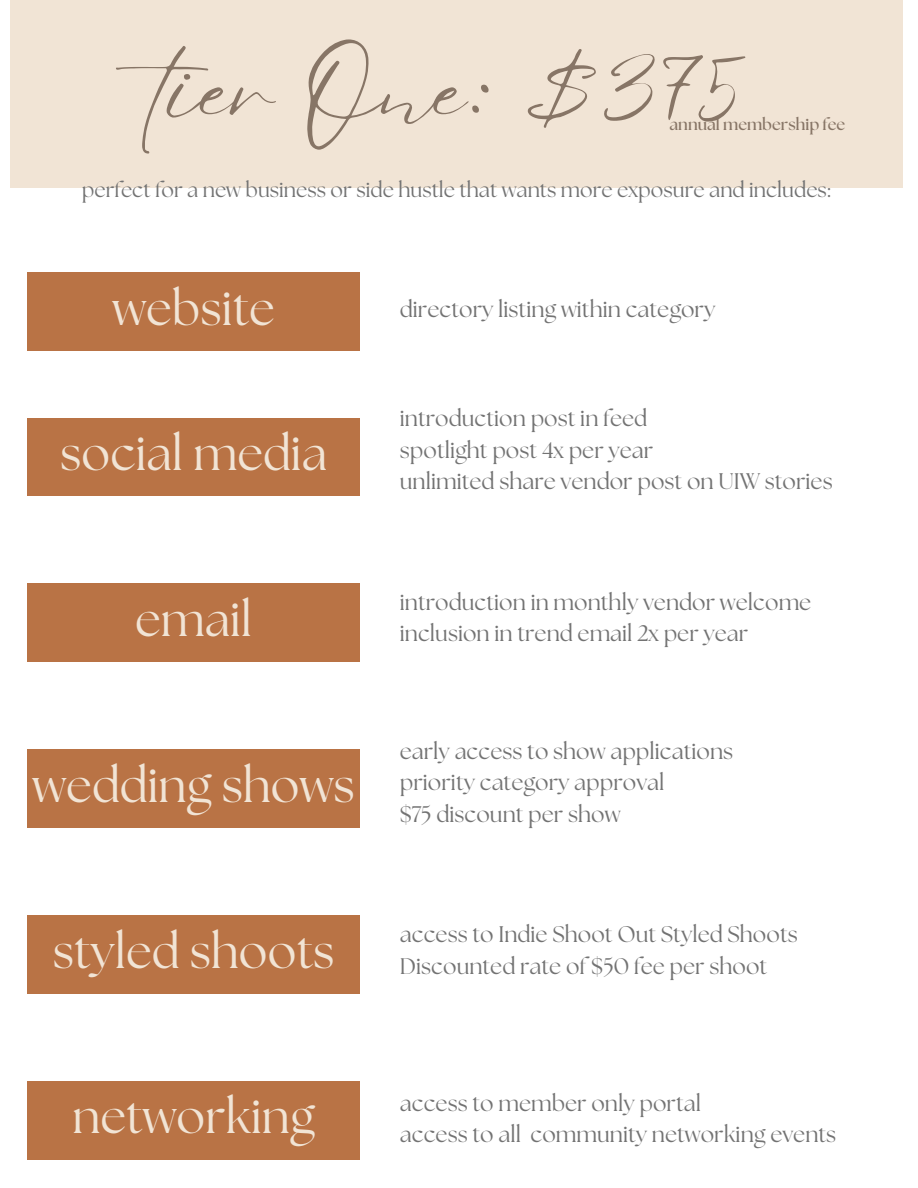
<style>
.page{position:relative;width:918px;height:1188px;background:#fff}
.page>*{position:absolute;margin:0;border:0;box-sizing:border-box;transform-origin:0 0}
.t1{font:96px "Eyesome Script";color:#877566}
.t2{font:48px "The Seasons";color:#f1e4d5}
.t3{font:22.5px "The Seasons";color:#737373}
.t4{font:21px "The Seasons";color:#737373}
.t5{font:700 16.5px "The Seasons";color:#877566}
</style>
<div class="page">
<div style="left:10px;top:0;width:893px;height:188px;background:#f1e4d5"></div>
<div style="left:28px;top:273px;width:332px;height:78px;background:#b97345"></div>
<div style="left:28px;top:418px;width:332px;height:78px;background:#b97345"></div>
<div style="left:28px;top:584px;width:332px;height:78px;background:#b97345"></div>
<div style="left:28px;top:750px;width:332px;height:78px;background:#b97345"></div>
<div style="left:28px;top:916px;width:332px;height:78px;background:#b97345"></div>
<div style="left:28px;top:1082px;width:332px;height:78px;background:#b97345"></div>
<p class="t1" style="left:152px;top:29px;width:594px">tier One: $375</p>
<p class="t4" style="left:82px;top:180px;width:750px">perfect for a new business or side hustle that wants more exposure and includes:</p>
<p class="t5" style="left:670px;top:117px;width:177px">annual membership fee</p>
<p class="t2" style="left:112px;top:287px;width:164px">website</p>
<p class="t2" style="left:60px;top:432px;width:269px">social media</p>
<p class="t3" style="left:400px;top:299px;width:317px">directory listing within category</p>
<p class="t3" style="left:400px;top:408px;width:249px">introduction post in feed</p>
<p class="t3" style="left:400px;top:440px;width:255px">spotlight post 4x per year</p>
<p class="t3" style="left:400px;top:471px;width:434px">unlimited share vendor post on UIW stories</p>
<p class="t2" style="left:135px;top:597px;width:119px">email</p>
<p class="t3" style="left:400px;top:592px;width:413px">introduction in monthly vendor welcome</p>
<p class="t3" style="left:400px;top:623px;width:350px">inclusion in trend email 2x per year</p>
<p class="t2" style="left:32px;top:764px;width:324px">wedding shows</p>
<p class="t3" style="left:400px;top:741px;width:335px">early access to show applications</p>
<p class="t3" style="left:400px;top:772px;width:266px">priority category approval</p>
<p class="t3" style="left:400px;top:804px;width:222px">$75 discount per show</p>
<p class="t2" style="left:53px;top:930px;width:283px">styled shoots</p>
<p class="t3" style="left:400px;top:924px;width:399px">access to Indie Shoot Out Styled Shoots</p>
<p class="t3" style="left:400px;top:956px;width:369px">Discounted rate of $50 fee per shoot</p>
<p class="t2" style="left:72px;top:1095px;width:244px">networking</p>
<p class="t3" style="left:400px;top:1093px;width:303px">access to member only portal</p>
<p class="t3" style="left:400px;top:1124px;width:438px">access to all community networking events</p>
</div>
